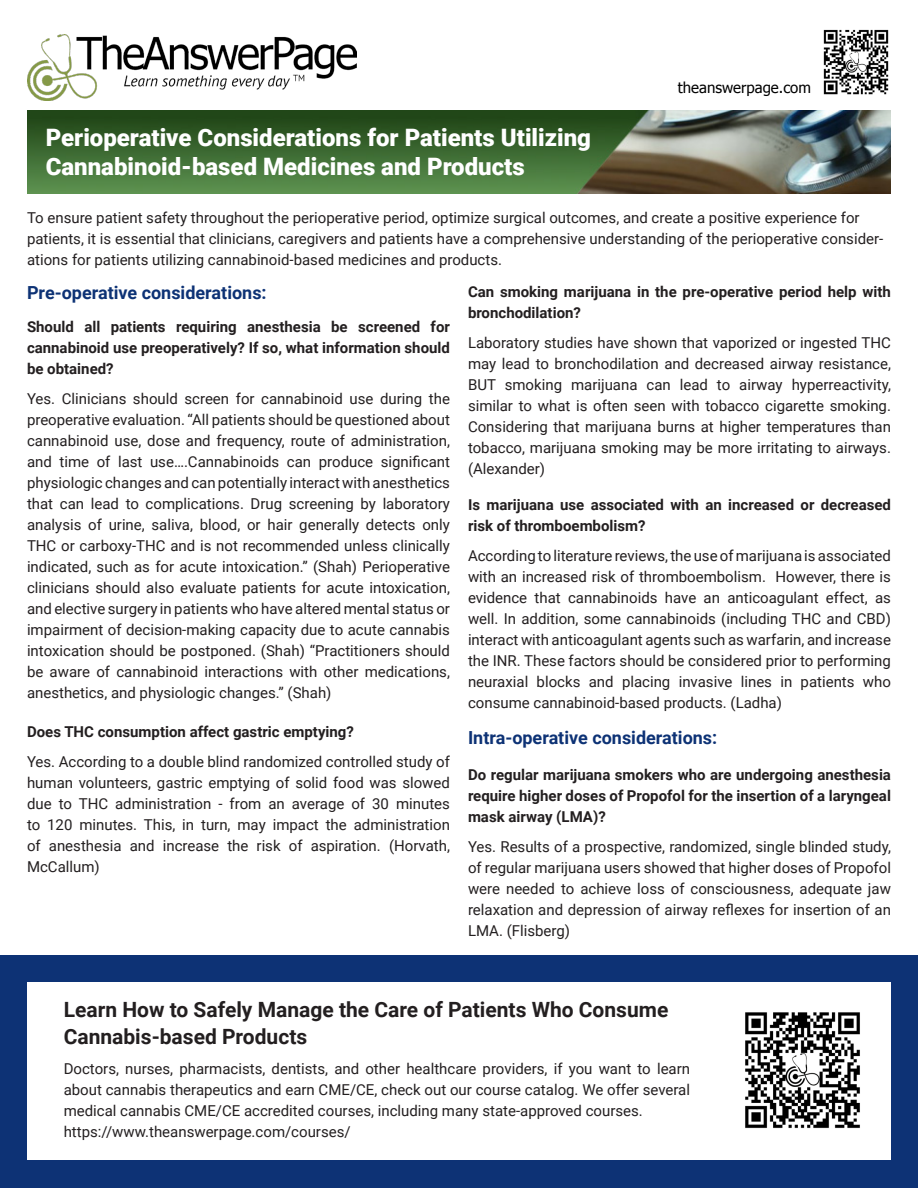
<style>
.page{position:relative;width:918px;height:1188px;background:#fff}
.page>*{position:absolute;margin:0;border:0;box-sizing:border-box;transform-origin:0 0}
.t1{font:900 24px/28.8px "Roboto";color:#fff}
.t2{font:700 21px/27px "Roboto";color:#231f20}
.t3{font:700 18px "Roboto";color:#0d3275}
.t4{font:15px/21px "Roboto";color:#231f20;text-align:justify}
.t5{font:700 15px/21px "Roboto";color:#231f20;text-align:justify}
.t6{font:15px "Tahoma";color:#000}
</style>
<div class="page">
<img style="left:27px;top:111px;width:864px;height:82px">
<img style="left:27px;top:35px;width:329px;height:65px">
<img style="left:823px;top:29px;width:66px;height:66px">
<div style="left:0;top:956px;width:918px;height:232px;background:#0d3275"></div>
<div style="left:27px;top:982px;width:864px;height:178px;background:#fff"></div>
<img style="left:745px;top:1012px;width:115px;height:117px">
<p class="t1" style="left:46px;top:123px;width:547px">Perioperative Considerations for Patients Utilizing<br>Cannabinoid-based Medicines and Products</p>
<p class="t6" style="left:678px;top:78px;width:135px">theanswerpage.com</p>
<p class="t4" style="left:27px;top:207px;width:858px;text-align:left">To ensure patient safety throughout the perioperative period, optimize surgical outcomes, and create a positive experience for patients, it is essential that clinicians, caregivers and patients have a comprehensive understanding of the perioperative consider&shy;ations for patients utilizing cannabinoid-based medicines and products.</p>
<p class="t3" style="left:27px;top:280px;width:241px">Pre-operative considerations:</p>
<p class="t5" style="left:27px;top:316px;width:424px">Should all patients requiring anesthesia be screened for cannabinoid use preoperatively? If so, what information should be obtained?</p>
<p class="t4" style="left:27px;top:388px;width:425px">Yes. Clinicians should screen for cannabinoid use during the preoperative evaluation. “All patients should be questioned about cannabinoid use, dose and frequency, route of administration, and time of last use….Cannabinoids can produce significant physiologic changes and can potentially interact with anesthetics that can lead to complications. Drug screening by laboratory analysis of urine, saliva, blood, or hair generally detects only THC or carboxy-THC and is not recommended unless clinically indicated, such as for acute intoxication.” (Shah) Perioperative clinicians should also evaluate patients for acute intoxication, and elective surgery in patients who have altered mental status or impairment of decision-making capacity due to acute cannabis intoxication should be postponed. (Shah) “Practitioners should be aware of cannabinoid interactions with other medications, anesthetics, and physiologic changes.” (Shah)</p>
<p class="t5" style="left:27px;top:721px;width:328px">Does THC consumption affect gastric emptying?</p>
<p class="t4" style="left:27px;top:751px;width:425px">Yes. According to a double blind randomized controlled study of human volunteers, gastric emptying of solid food was slowed due to THC administration - from an average of 30 minutes to 120 minutes. This, in turn, may impact the administration of anesthesia and increase the risk of aspiration. (Horvath, McCallum)</p>
<p class="t5" style="left:468px;top:280px;width:424px">Can smoking marijuana in the pre-operative period help with bronchodilation?</p>
<p class="t4" style="left:468px;top:331px;width:425px">Laboratory studies have shown that vaporized or ingested THC may lead to bronchodilation and decreased airway resistance, BUT smoking marijuana can lead to airway hyperreactivity, similar to what is often seen with tobacco cigarette smoking.<br>Considering that marijuana burns at higher temperatures than tobacco, marijuana smoking may be more irritating to airways. (Alexander)</p>
<p class="t5" style="left:468px;top:493px;width:425px">Is marijuana use associated with an increased or decreased risk of thromboembolism?</p>
<p class="t4" style="left:468px;top:544px;width:425px">According to literature reviews, the use of marijuana is associated with an increased risk of thromboembolism. However, there is evidence that cannabinoids have an anticoagulant effect, as well. In addition, some cannabinoids (including THC and CBD) interact with anticoagulant agents such as warfarin, and increase the INR. These factors should be considered prior to performing neuraxial blocks and placing invasive lines in patients who consume cannabinoid-based products. (Ladha)</p>
<p class="t3" style="left:468px;top:725px;width:251px">Intra-operative considerations:</p>
<p class="t5" style="left:468px;top:763px;width:425px">Do regular marijuana smokers who are undergoing anesthesia require higher doses of Propofol for the insertion of a laryngeal mask airway (LMA)?</p>
<p class="t4" style="left:468px;top:835px;width:425px">Yes. Results of a prospective, randomized, single blinded study, of regular marijuana users showed that higher doses of Propofol were needed to achieve loss of consciousness, adequate jaw relaxation and depression of airway reflexes for insertion of an LMA. (Flisberg)</p>
<p class="t2" style="left:64px;top:995px;width:606px">Learn How to Safely Manage the Care of Patients Who Consume<br>Cannabis-based Products</p>
<p class="t4" style="left:64px;top:1057px;width:628px">Doctors, nurses, pharmacists, dentists, and other healthcare providers, if you want to learn about cannabis therapeutics and earn CME/CE, check out our course catalog. We offer several medical cannabis CME/CE accredited courses, including many state-approved courses.</p>
<p class="t4" style="left:64px;top:1120px;width:288px">https://www.theanswerpage.com/courses/</p>
</div>
